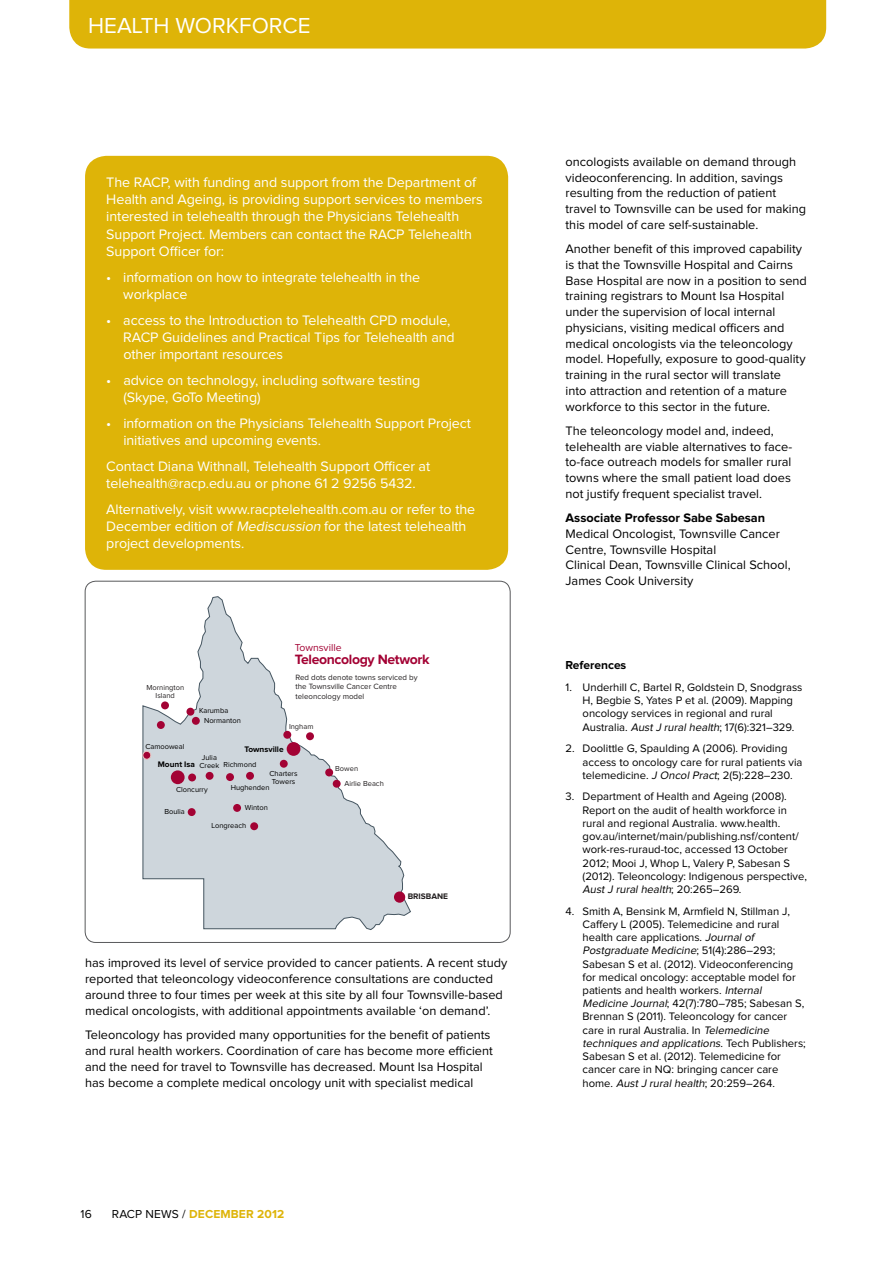
<style>
.page{position:relative;width:893px;height:1263px;background:#fff}
.page>*{position:absolute;margin:0;border:0;box-sizing:border-box;transform-origin:0 0}
.t1{font:22.5px "Proxima Nova";color:#fff}
.t2{font:14.25px/17.2px "Proxima Nova";letter-spacing:-.005em;color:#fff}
.t3{font:700 13.95px "Proxima Nova";letter-spacing:-.025em;color:#a30234}
.t4{font:12.75px/15.8px "Proxima Nova";color:#000}
.t5{font:700 12.75px "Proxima Nova";color:#000}
.t6{font:700 12px "Proxima Nova";letter-spacing:.01em;color:#deb408}
.t7{font:12px "Proxima Nova";letter-spacing:.01em;color:#000}
.t8{font:700 12px "Proxima Nova";color:#000}
.t9{font:11.25px/13.2px "Proxima Nova";color:#000}
.t10{font:10.35px "Proxima Nova";color:#a30234}
.t11{font:700 8.4px "Proxima Nova";color:#000}
.t12{font:700 8.4px "Proxima Nova";color:#231f20}
.t13{font:7.95px/9.4px "Proxima Nova";color:#231f20}
.t14{font:7.5px/7.5px "Proxima Nova";color:#000;text-align:center}
.t15{font:7.5px/7.5px "Proxima Nova";color:#231f20;text-align:center}
.s1{font-style:italic}
.s2{font-weight:400;color:#000}
</style>
<div class="page">
<div style="left:69px;top:0;width:757px;height:49px;background:#deb408"></div>
<svg style="left:142px;top:596px;width:269px;height:334px"></svg>
<div style="left:287px;top:742px;width:13px;height:14px;background:#a30234;border-radius:50%"></div>
<div style="left:171px;top:770px;width:14px;height:14px;background:#a30234;border-radius:50%"></div>
<div style="left:283px;top:731px;width:8px;height:8px;background:#a30234;border-radius:50%"></div>
<div style="left:306px;top:732px;width:8px;height:8px;background:#a30234;border-radius:50%"></div>
<div style="left:333px;top:780px;width:8px;height:8px;background:#a30234;border-radius:50%"></div>
<div style="left:325px;top:768px;width:8px;height:8px;background:#a30234;border-radius:50%"></div>
<div style="left:280px;top:760px;width:8px;height:8px;background:#a30234;border-radius:50%"></div>
<div style="left:246px;top:772px;width:8px;height:8px;background:#a30234;border-radius:50%"></div>
<div style="left:206px;top:772px;width:8px;height:8px;background:#a30234;border-radius:50%"></div>
<div style="left:226px;top:773px;width:8px;height:8px;background:#a30234;border-radius:50%"></div>
<div style="left:233px;top:804px;width:8px;height:8px;background:#a30234;border-radius:50%"></div>
<div style="left:188px;top:808px;width:8px;height:8px;background:#a30234;border-radius:50%"></div>
<div style="left:250px;top:822px;width:8px;height:8px;background:#a30234;border-radius:50%"></div>
<div style="left:394px;top:891px;width:11px;height:12px;background:#a30234;border-radius:50%"></div>
<div style="left:188px;top:773px;width:8px;height:8px;background:#a30234;border-radius:50%"></div>
<div style="left:192px;top:717px;width:8px;height:8px;background:#a30234;border-radius:50%"></div>
<div style="left:186px;top:708px;width:8px;height:8px;background:#a30234;border-radius:50%"></div>
<div style="left:157px;top:721px;width:8px;height:8px;background:#a30234;border-radius:50%"></div>
<div style="left:143px;top:751px;width:8px;height:8px;background:#a30234;border-radius:50%"></div>
<div style="left:142px;top:751px;width:9px;height:9px;border:1px solid #e9c5c1;border-radius:50%"></div>
<div style="left:161px;top:701px;width:8px;height:8px;background:#a30234;border-radius:50%"></div>
<div style="left:85px;top:156px;width:423px;height:414px;background:#deb408;border-radius:21px"></div>
<h1 class="t1" style="left:88px;top:15px;width:224px">HEALTH WORKFORCE</h1>
<p class="t2" style="left:106px;top:174px;width:378px">The RACP, with funding and support from the Department of Health and Ageing, is providing support services to members interested in telehealth through the Physicians Telehealth Support Project. Members can contact the RACP Telehealth Support Officer for:</p>
<p class="t2" style="left:123px;top:269px;width:298px;text-indent:-17px">• information on how to integrate telehealth in the workplace</p>
<p class="t2" style="left:123px;top:312px;width:333px;text-indent:-17px">• access to the Introduction to Telehealth CPD module,<br>RACP Guidelines and Practical Tips for Telehealth and other important resources</p>
<p class="t2" style="left:123px;top:372px;width:298px;text-indent:-17px">• advice on technology, including software testing (Skype, GoTo Meeting)</p>
<p class="t2" style="left:123px;top:415px;width:349px;text-indent:-17px">• information on the Physicians Telehealth Support Project initiatives and upcoming events.</p>
<p class="t2" style="left:106px;top:458px;width:325px">Contact Diana Withnall, Telehealth Support Officer at telehealth@racp.edu.au or phone 61 2 9256 5432.</p>
<p class="t2" style="left:106px;top:501px;width:370px">Alternatively, visit www.racptelehealth.com.au or refer to the<br>December edition of <span class="s1">Mediscussion</span> for the latest telehealth project developments.</p>
<p class="t15" style="left:146px;top:684px;width:39px">Mornington<br>Island</p>
<p class="t14" style="left:145px;top:743px;width:41px">Camooweal</p>
<p class="t14" style="left:199px;top:707px;width:31px">Karumba</p>
<p class="t14" style="left:204px;top:717px;width:38px">Normanton</p>
<p class="t10" style="left:295px;top:643px;width:48px">Townsville</p>
<p class="t3" style="left:295px;top:653px;width:137px">Teleoncology Network</p>
<p class="t13" style="left:295px;top:673px;width:124px">Red dots denote towns serviced by the Townsville Cancer Centre teleoncology model</p>
<p class="t15" style="left:289px;top:723px;width:26px">Ingham</p>
<p class="t11" style="left:244px;top:745px;width:41px">Townsville</p>
<p class="t14" style="left:200px;top:754px;width:21px">Julia<br>Creek</p>
<p class="t11" style="left:158px;top:761px;width:39px">Mount Isa</p>
<p class="t14" style="left:224px;top:761px;width:34px">Richmond</p>
<p class="t15" style="left:335px;top:765px;width:24px">Bowen</p>
<p class="t14" style="left:270px;top:770px;width:30px">Charters<br>Towers</p>
<p class="t15" style="left:344px;top:780px;width:41px">Airlie Beach</p>
<p class="t14" style="left:231px;top:784px;width:40px">Hughenden</p>
<p class="t14" style="left:176px;top:786px;width:33px">Cloncurry</p>
<p class="t14" style="left:164px;top:808px;width:22px">Boulia</p>
<p class="t14" style="left:245px;top:804px;width:25px">Winton</p>
<p class="t14" style="left:212px;top:822px;width:36px">Longreach</p>
<p class="t12" style="left:408px;top:892px;width:42px">BRISBANE</p>
<p class="t4" style="left:85px;top:955px;width:424px">has improved its level of service provided to cancer patients. A recent study reported that teleoncology videoconference consultations are conducted around three to four times per week at this site by all four Townsville-based medical oncologists, with additional appointments available ‘on demand’.</p>
<p class="t4" style="left:85px;top:1027px;width:409px">Teleoncology has provided many opportunities for the benefit of patients and rural health workers. Coordination of care has become more efficient and the need for travel to Townsville has decreased. Mount Isa Hospital has become a complete medical oncology unit with specialist medical</p>
<p class="t7" style="left:81px;top:1208px;width:13px">16</p>
<p class="t7" style="left:112px;top:1208px;width:51px">RACP News</p>
<p class="t6" style="left:182px;top:1208px;width:40px"><span class="s2">/</span> DECEMBER</p>
<p class="t6" style="left:257px;top:1208px;width:29px">2012</p>
<p class="t4" style="left:566px;top:154px;width:242px">oncologists available on demand through videoconferencing. In addition, savings resulting from the reduction of patient travel to Townsville can be used for making this model of care self-sustainable.</p>
<p class="t4" style="left:566px;top:242px;width:243px">Another benefit of this improved capability is that the Townsville Hospital and Cairns Base Hospital are now in a position to send training registrars to Mount Isa Hospital under the supervision of local internal physicians, visiting medical officers and medical oncologists via the teleoncology model. Hopefully, exposure to good-quality training in the rural sector will translate<br>into attraction and retention of a mature workforce to this sector in the future.</p>
<p class="t4" style="left:566px;top:423px;width:228px">The teleoncology model and, indeed, telehealth are viable alternatives to face&shy;to-face outreach models for smaller rural towns where the small patient load does not justify frequent specialist travel.</p>
<p class="t5" style="left:566px;top:512px;width:201px">Associate Professor Sabe Sabesan</p>
<p class="t4" style="left:566px;top:526px;width:227px">Medical Oncologist, Townsville Cancer Centre, Townsville Hospital<br>Clinical Dean, Townsville Clinical School, James Cook University</p>
<p class="t8" style="left:566px;top:660px;width:62px">References</p>
<p class="t9" style="left:583px;top:681px;width:221px;text-indent:-17px">1. Underhill C, Bartel R, Goldstein D, Snodgrass H, Begbie S, Yates P et al. (2009). Mapping oncology services in regional and rural Australia. <span class="s1">Aust J rural health</span>; 17(6):321–329.</p>
<p class="t9" style="left:583px;top:742px;width:221px;text-indent:-17px">2. Doolittle G, Spaulding A (2006). Providing access to oncology care for rural patients via telemedicine. <span class="s1">J Oncol Pract</span>; 2(5):228–230.</p>
<p class="t9" style="left:583px;top:791px;width:226px;text-indent:-17px">3. Department of Health and Ageing (2008).<br>Report on the audit of health workforce in rural and regional Australia. www.health. gov.au/internet/main/publishing.nsf/content/ work-res-ruraud-toc, accessed 13 October 2012; Mooi J, Whop L, Valery P, Sabesan S (2012). Teleoncology: Indigenous perspective, <span class="s1">Aust J rural health</span>; 2 0 : 2 6 5–2 6 9.</p>
<p class="t9" style="left:583px;top:905px;width:225px;text-indent:-17px">4. Smith A, Bensink M, Armfield N, Stillman J, Caffery L (2005). Telemedicine and rural health care applications. <span class="s1">Journal of Postgraduate Medicine</span>; 5 1 (4) : 2 8 6 – 2 9 3 ; Sabesan S et al. (2012). Videoconferencing for medical oncology: acceptable model for patients and health workers. <span class="s1">Internal Medicine Journal</span>; 42(7):780–785; Sabesan S, Brennan S (2011). Teleoncology for cancer care in rural Australia. In <span class="s1">Telemedicine techniques and applications</span>. Te c h P u b l i s h e rs ; Sabesan S et al. (2012). Telemedicine for cancer care in NQ: bringing cancer care home. <span class="s1">Aust J rural health</span>; 20:259–264.</p>
</div>
